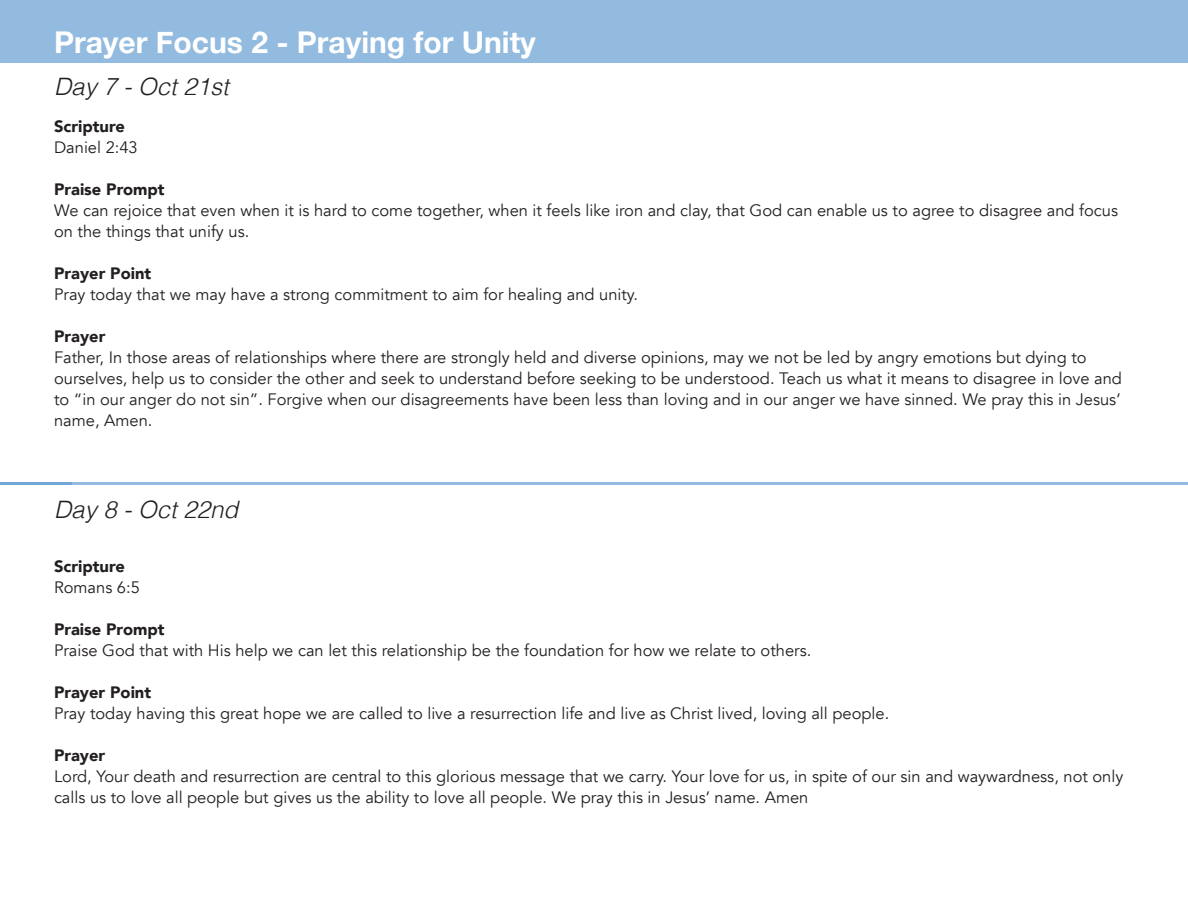
<style>
.page{position:relative;width:1188px;height:918px;background:#fff}
.page>*{position:absolute;margin:0;border:0;box-sizing:border-box;transform-origin:0 0}
.t1{font:700 30px "Helvetica Neue";color:#fff}
.t2{font:italic 300 24px "Helvetica";color:#231f20}
.t3{font:16.5px/21px "Avenir";color:#231f20}
.t4{font:900 16.5px "Avenir";color:#231f20}
</style>
<div class="page">
<div style="left:0;top:0;width:1188px;height:63px;background:#92bbdf"></div>
<hr style="left:0;top:482px;width:1188px;height:3px;background:#639fd2">
<p class="t1" style="left:54px;top:18px;width:483px">Prayer Focus 2 - Praying for Unity</p>
<p class="t2" style="left:54px;top:66px;width:176px">Day 7 - Oct 21st</p>
<p class="t4" style="left:54px;top:112px;width:72px">Scripture</p>
<p class="t3" style="left:54px;top:137px;width:85px">Daniel 2:43</p>
<p class="t4" style="left:54px;top:175px;width:112px">Praise Prompt</p>
<p class="t3" style="left:54px;top:200px;width:1066px">We can rejoice that even when it is hard to come together, when it feels like iron and clay, that God can enable us to agree to disagree and focus on the things that unify us.</p>
<p class="t4" style="left:54px;top:259px;width:99px">Prayer Point</p>
<p class="t3" style="left:54px;top:284px;width:585px">Pray today that we may have a strong commitment to aim for healing and unity.</p>
<p class="t4" style="left:54px;top:322px;width:53px">Prayer</p>
<p class="t3" style="left:54px;top:347px;width:1070px">Father, In those areas of relationships where there are strongly held and diverse opinions, may we not be led by angry emotions but dying to ourselves, help us to consider the other and seek to understand before seeking to be understood. Teach us what it means to disagree in love and to “in our anger do not sin”. Forgive when our disagreements have been less than loving and in our anger we have sinned. We pray this in Jesus’ name, Amen.</p>
<p class="t2" style="left:54px;top:489px;width:186px">Day 8 - Oct 22nd</p>
<p class="t4" style="left:54px;top:552px;width:72px">Scripture</p>
<p class="t3" style="left:54px;top:577px;width:87px">Romans 6:5</p>
<p class="t4" style="left:54px;top:615px;width:112px">Praise Prompt</p>
<p class="t3" style="left:54px;top:640px;width:759px">Praise God that with His help we can let this relationship be the foundation for how we relate to others.</p>
<p class="t4" style="left:54px;top:678px;width:99px">Prayer Point</p>
<p class="t3" style="left:54px;top:703px;width:837px">Pray today having this great hope we are called to live a resurrection life and live as Christ lived, loving all people.</p>
<p class="t4" style="left:54px;top:741px;width:53px">Prayer</p>
<p class="t3" style="left:54px;top:766px;width:1071px">Lord, Your death and resurrection are central to this glorious message that we carry. Your love for us, in spite of our sin and waywardness, not only calls us to love all people but gives us the ability to love all people. We pray this in Jesus’ name. Amen</p>
</div>
